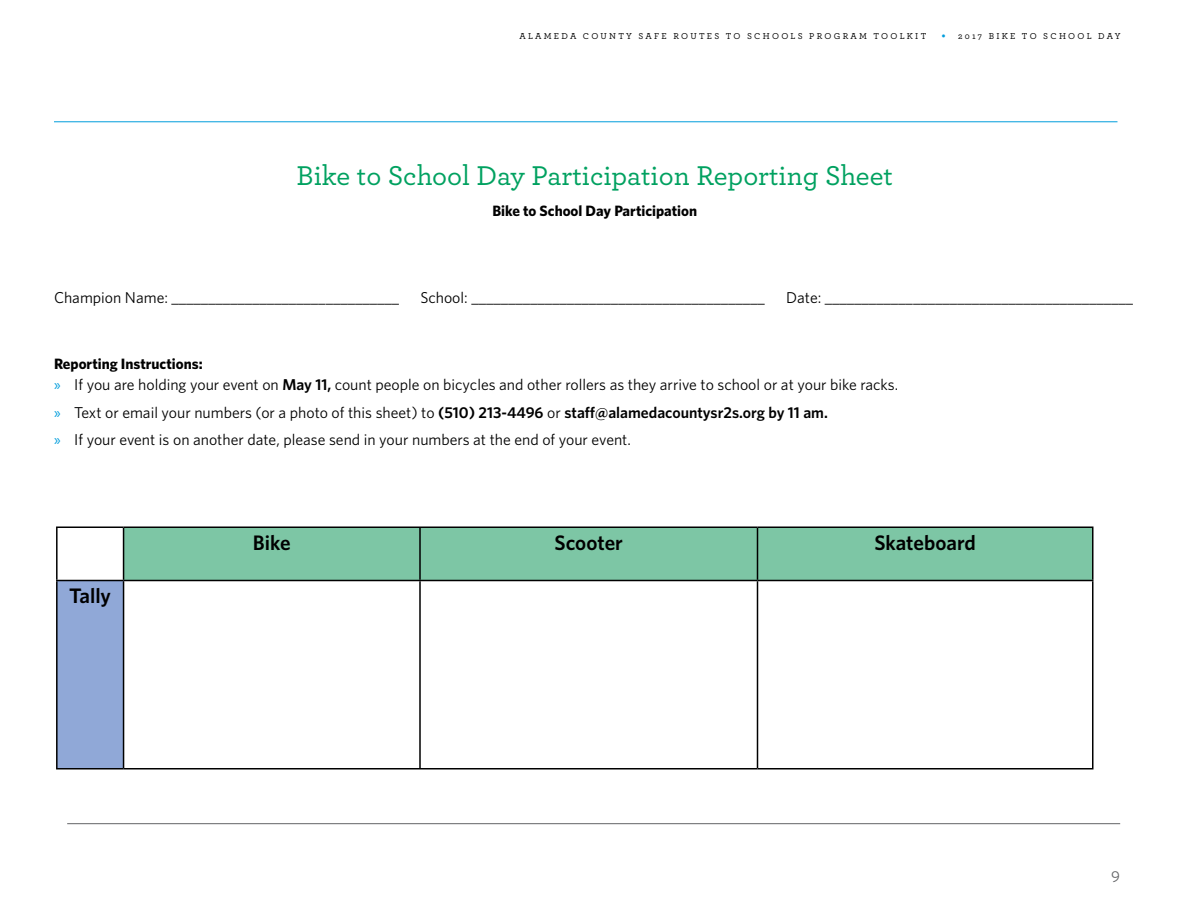
<style>
.page{position:relative;width:1188px;height:918px;background:#fff}
.page>*{position:absolute;margin:0;border:0;box-sizing:border-box;transform-origin:0 0}
._1__Header_2{font:500 28.5px "Archer";color:#00a160}
._1__Body_Text2{font:600 21px "Whitney";color:#000}
._1__Body_Text2-2{font:15.75px "Whitney";color:#000}
.t1{font:15.75px "Whitney";color:#636466}
._1__Header_4_-_black{font:700 15px "Whitney";color:#000}
.Document_Header{font:500 9px "Archer";letter-spacing:.25em;color:#000}
.s1{font-size:15px;color:#009ddc}
.s2{font-family:"Myriad Pro";color:#009ddc}
.s3{font-weight:600}
</style>
<div class="page">
<hr style="left:54px;top:121px;width:1063px;height:1px;background:#009ddc">
<hr style="left:67px;top:823px;width:1053px;height:1px;background:#636466">
<div style="left:124px;top:528px;width:968px;height:52px;background:#7dc6a5"></div>
<div style="left:57px;top:580px;width:67px;height:189px;background:#90a8d7"></div>
<hr style="left:56px;top:526px;width:68px;height:2px;background:#000">
<hr style="left:56px;top:528px;width:2px;height:52px;background:#000">
<hr style="left:124px;top:526px;width:296px;height:2px;background:#000">
<hr style="left:123px;top:528px;width:1px;height:52px;background:#000">
<hr style="left:420px;top:526px;width:338px;height:2px;background:#000">
<hr style="left:419px;top:528px;width:2px;height:52px;background:#000">
<hr style="left:758px;top:526px;width:336px;height:2px;background:#000">
<hr style="left:757px;top:528px;width:1px;height:52px;background:#000">
<hr style="left:1092px;top:528px;width:2px;height:52px;background:#000">
<hr style="left:56px;top:580px;width:68px;height:1px;background:#000">
<hr style="left:56px;top:581px;width:2px;height:187px;background:#000">
<hr style="left:124px;top:580px;width:296px;height:1px;background:#000">
<hr style="left:123px;top:581px;width:1px;height:187px;background:#000">
<hr style="left:420px;top:580px;width:338px;height:1px;background:#000">
<hr style="left:419px;top:581px;width:2px;height:187px;background:#000">
<hr style="left:758px;top:580px;width:336px;height:1px;background:#000">
<hr style="left:757px;top:581px;width:1px;height:187px;background:#000">
<hr style="left:1092px;top:581px;width:2px;height:187px;background:#000">
<hr style="left:56px;top:768px;width:68px;height:2px;background:#000">
<hr style="left:124px;top:768px;width:296px;height:2px;background:#000">
<hr style="left:420px;top:768px;width:338px;height:2px;background:#000">
<hr style="left:758px;top:768px;width:336px;height:2px;background:#000">
<p class="Document_Header" style="left:519px;top:30px;width:428px">ALAMEDA COUNTY SAFE ROUTES TO SCHOOLS PROGRAM TOOLKIT <span class="s1">•</span></p>
<p class="Document_Header" style="left:958px;top:30px;width:164px">2017 BIKE TO SCHOOL DAY</p>
<p class="_1__Header_2" style="left:296px;top:155px;width:598px">Bike to School Day Participation Reporting Sheet</p>
<p class="_1__Header_4_-_black" style="left:492px;top:201px;width:206px">Bike to School Day Participation</p>
<p class="_1__Body_Text2-2" style="left:54px;top:287px;width:347px">Champion Name: _______________________________</p>
<p class="_1__Body_Text2-2" style="left:420px;top:287px;width:346px">School: ________________________________________</p>
<p class="_1__Body_Text2-2" style="left:786px;top:287px;width:348px">Date: __________________________________________</p>
<p class="_1__Header_4_-_black" style="left:54px;top:354px;width:150px">Reporting Instructions:</p>
<p class="_1__Body_Text2-2" style="left:54px;top:374px;width:846px"><span class="s2">»</span> If you are holding your event on <span class="s3">May 11,</span> count people on bicycles and other rollers as they arrive to school or at your bike racks.</p>
<p class="_1__Body_Text2-2" style="left:54px;top:402px;width:775px"><span class="s2">»</span> Text or email your numbers (or a photo of this sheet) to <span class="s3">(510) 213-4496</span> or <span class="s3">staff@alamedacountysr2s.org by 11 am.</span></p>
<p class="_1__Body_Text2-2" style="left:54px;top:429px;width:578px"><span class="s2">»</span> If your event is on another date, please send in your numbers at the end of your event.</p>
<p class="_1__Body_Text2" style="left:69px;top:582px;width:43px">Tally</p>
<p class="_1__Body_Text2" style="left:253px;top:529px;width:39px">Bike</p>
<p class="_1__Body_Text2" style="left:555px;top:529px;width:70px">Scooter</p>
<p class="_1__Body_Text2" style="left:874px;top:529px;width:103px">Skateboard</p>
<p class="t1" style="left:1111px;top:866px;width:10px">9</p>
</div>
